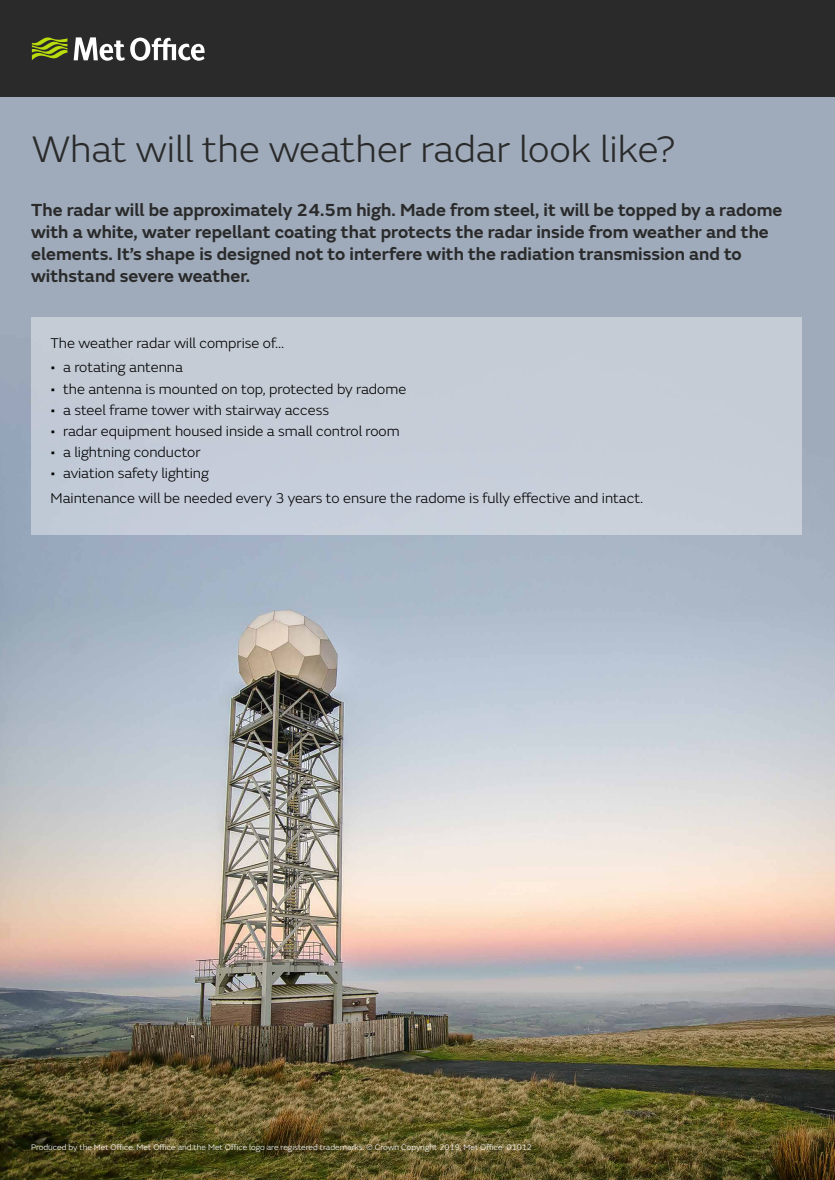
<style>
.page{position:relative;width:835px;height:1180px;background:#fff}
.page>*{position:absolute;margin:0;border:0;box-sizing:border-box;transform-origin:0 0}
.t1{font:300 38.5px "FS Emeric";color:#2a2a2a}
.t2{font:600 18.2px/21.8px "FS Emeric";color:#2a2a2a}
.t3{font:300 14.7px/24.6px "FS Emeric";color:#000}
.t4{font:300 8.4px "FS Emeric";color:#fff}
</style>
<div class="page">
<img style="left:0;top:97px;width:834px;height:1083px">
<div style="left:0;top:0;width:834px;height:97px;background:#2a2a2a"></div>
<svg style="left:74px;top:37px;width:131px;height:24px"></svg>
<svg style="left:32px;top:37px;width:35px;height:23px"></svg>
<div style="left:31px;top:317px;width:771px;height:217px;background:#c5ccd7"></div>
<h1 class="t1" style="left:32px;top:123px;width:644px">What will the weather radar look like?</h1>
<p class="t2" style="left:31px;top:198px;width:752px">The radar will be approximately 24.5m high. Made from steel, it will be topped by a radome with a white, water repellant coating that protects the radar inside from weather and the elements. It’s shape is designed not to interfere with the radiation transmission and to withstand severe weather.</p>
<p class="t3" style="left:50px;top:330px;width:235px">The weather radar will comprise of...</p>
<p class="t3" style="left:50px;top:354px;width:134px">• a rotating antenna</p>
<p class="t3" style="left:50px;top:376px;width:357px">• the antenna is mounted on top, protected by radome</p>
<p class="t3" style="left:50px;top:397px;width:280px">• a steel frame tower with stairway access</p>
<p class="t3" style="left:50px;top:418px;width:350px">• radar equipment housed inside a small control room</p>
<p class="t3" style="left:50px;top:439px;width:152px">• a lightning conductor</p>
<p class="t3" style="left:50px;top:460px;width:594px">• aviation safety lighting<br>Maintenance will be needed every 3 years to ensure the radome is fully effective and intact.</p>
<p class="t4" style="left:31px;top:1141px;width:502px">Produced by the Met Office. Met Office and the Met Office logo are registered trademarks. © Crown Copyright 2019, Met Office 01012</p>
</div>
